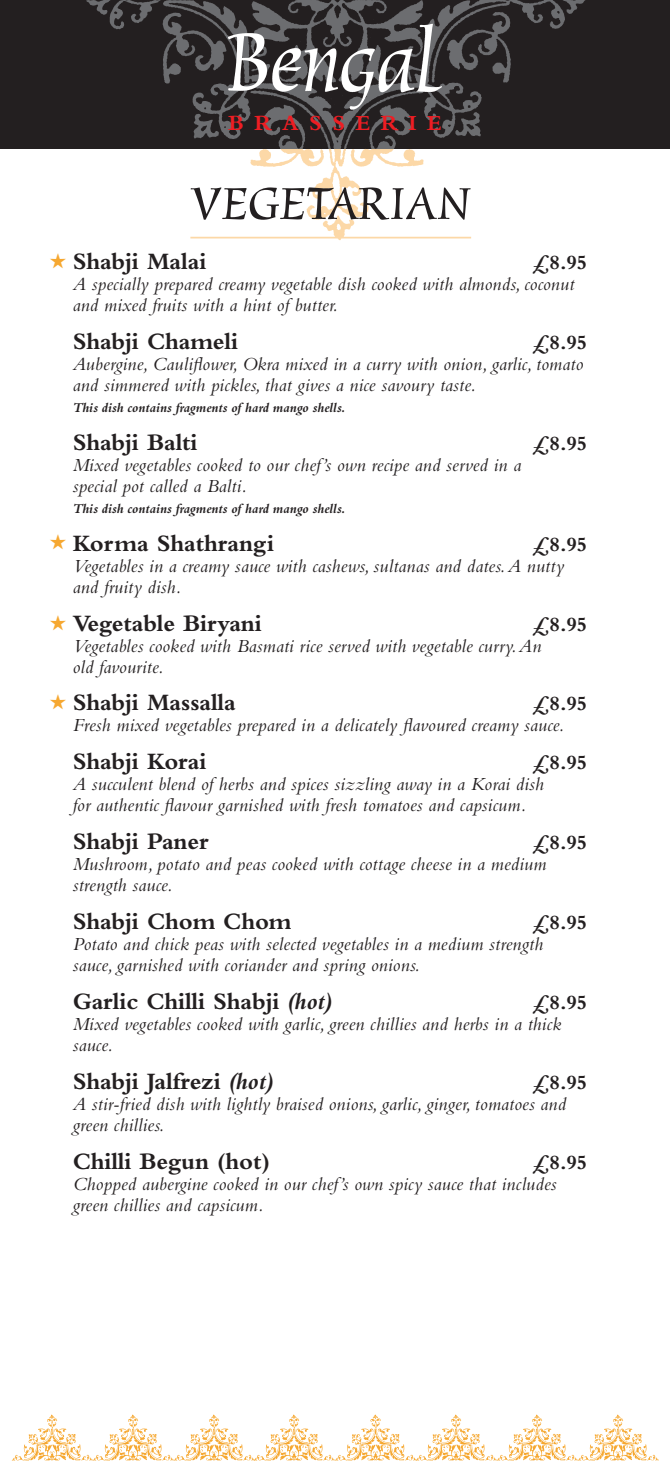
<style>
.page{position:relative;width:670px;height:1474px;background:#fff}
.page>*{position:absolute;margin:0;border:0;box-sizing:border-box;transform-origin:0 0}
.section_heads{font:68.25px "Marigold";color:#231f20}
.dishes{font:700 24.5px "Bembo";letter-spacing:-.005em;color:#231f20}
.t1{font:700 22.4px "Bembo";letter-spacing:.47em;color:#ee1d23}
.dishes-2{font:700 21px "Bembo";letter-spacing:-.005em;color:#231f20}
.description{font:italic 19.25px/21px "Bembo";letter-spacing:.01em;color:#231f20}
.dishes-3{font:italic 700 14px "Bembo";letter-spacing:-.005em;color:#231f20}
.s1{font-style:italic}
</style>
<div class="page">
<img style="left:505px;top:1414px;width:65px;height:47px">
<img style="left:424px;top:1414px;width:81px;height:47px">
<img style="left:182px;top:1414px;width:65px;height:47px">
<img style="left:343px;top:1414px;width:81px;height:47px">
<img style="left:101px;top:1414px;width:81px;height:47px">
<img style="left:247px;top:1414px;width:96px;height:47px">
<img style="left:11px;top:1414px;width:90px;height:47px">
<img style="left:570px;top:1414px;width:89px;height:47px">
<img style="left:190px;top:149px;width:282px;height:91px">
<div style="left:0;top:0;width:670px;height:149px;background:#231f20"></div>
<img style="left:86px;top:0;width:499px;height:149px">
<img style="left:228px;top:19px;width:213px;height:104px">
<hr style="left:190px;top:237px;width:281px;height:1px;background:#fcd8a7">
<p class="t1" style="left:228px;top:111px;width:215px">BRASSERIE</p>
<p class="section_heads" style="left:190px;top:162px;width:282px">VEGETARIAN</p>
<p class="dishes" style="left:73px;top:248px;width:135px">Shabji Malai</p>
<p class="dishes-2" style="left:532px;top:251px;width:57px">£8.95</p>
<p class="description" style="left:73px;top:273px;width:503px">A specially prepared creamy vegetable dish cooked with almonds, coconut and mixed fruits with a hint of butter.</p>
<p class="dishes" style="left:73px;top:328px;width:167px">Shabji Chameli</p>
<p class="dishes-2" style="left:532px;top:331px;width:57px">£8.95</p>
<p class="description" style="left:73px;top:353px;width:512px">Aubergine, Cauliflower, Okra mixed in a curry with onion, garlic, tomato and simmered with pickles, that gives a nice savoury taste.</p>
<p class="dishes-3" style="left:73px;top:400px;width:274px">This dish contains fragments of hard mango shells.</p>
<p class="dishes" style="left:73px;top:428px;width:126px">Shabji Balti</p>
<p class="dishes-2" style="left:532px;top:431px;width:57px">£8.95</p>
<p class="description" style="left:73px;top:454px;width:450px">Mixed vegetables cooked to our chef’s own recipe and served in a special pot called a Balti.</p>
<p class="dishes-3" style="left:73px;top:500px;width:274px">This dish contains fragments of hard mango shells.</p>
<p class="dishes" style="left:73px;top:529px;width:203px">Korma Shathrangi</p>
<p class="dishes-2" style="left:532px;top:532px;width:57px">£8.95</p>
<p class="description" style="left:73px;top:554px;width:493px">Vegetables in a creamy sauce with cashews, sultanas and dates. A nutty and fruity dish.</p>
<p class="dishes" style="left:73px;top:609px;width:191px">Vegetable Biryani</p>
<p class="dishes-2" style="left:532px;top:612px;width:57px">£8.95</p>
<p class="description" style="left:73px;top:634px;width:470px">Vegetables cooked with Basmati rice served with vegetable curry. An old favourite.</p>
<p class="dishes" style="left:73px;top:689px;width:165px">Shabji Massalla</p>
<p class="dishes-2" style="left:532px;top:692px;width:57px">£8.95</p>
<p class="description" style="left:73px;top:714px;width:493px">Fresh mixed vegetables prepared in a delicately flavoured creamy sauce.</p>
<p class="dishes" style="left:73px;top:748px;width:135px">Shabji Korai</p>
<p class="dishes-2" style="left:532px;top:751px;width:57px">£8.95</p>
<p class="description" style="left:73px;top:773px;width:473px">A succulent blend of herbs and spices sizzling away in a Korai dish for authentic flavour garnished with fresh tomatoes and capsicum.</p>
<p class="dishes" style="left:73px;top:828px;width:138px">Shabji Paner</p>
<p class="dishes-2" style="left:532px;top:831px;width:57px">£8.95</p>
<p class="description" style="left:73px;top:853px;width:475px">Mushroom, potato and peas cooked with cottage cheese in a medium strength sauce.</p>
<p class="dishes" style="left:73px;top:908px;width:220px">Shabji Chom Chom</p>
<p class="dishes-2" style="left:532px;top:911px;width:57px">£8.95</p>
<p class="description" style="left:73px;top:933px;width:472px">Potato and chick peas with selected vegetables in a medium strength sauce, garnished with coriander and spring onions.</p>
<p class="dishes" style="left:73px;top:987px;width:261px">Garlic Chilli Shabji <span class="s1">(hot)</span></p>
<p class="dishes-2" style="left:532px;top:991px;width:57px">£8.95</p>
<p class="description" style="left:73px;top:1013px;width:490px">Mixed vegetables cooked with garlic, green chillies and herbs in a thick sauce.</p>
<p class="dishes" style="left:73px;top:1067px;width:202px">Shabji Jalfrezi <span class="s1">(hot)</span></p>
<p class="dishes-2" style="left:532px;top:1070px;width:57px">£8.95</p>
<p class="description" style="left:73px;top:1093px;width:495px">A stir-fried dish with lightly braised onions, garlic, ginger, tomatoes and green chillies.</p>
<p class="dishes" style="left:73px;top:1147px;width:199px">Chilli Begun (hot)</p>
<p class="dishes-2" style="left:532px;top:1150px;width:57px">£8.95</p>
<p class="description" style="left:73px;top:1173px;width:485px">Chopped aubergine cooked in our chef’s own spicy sauce that includes green chillies and capsicum.</p>
</div>
